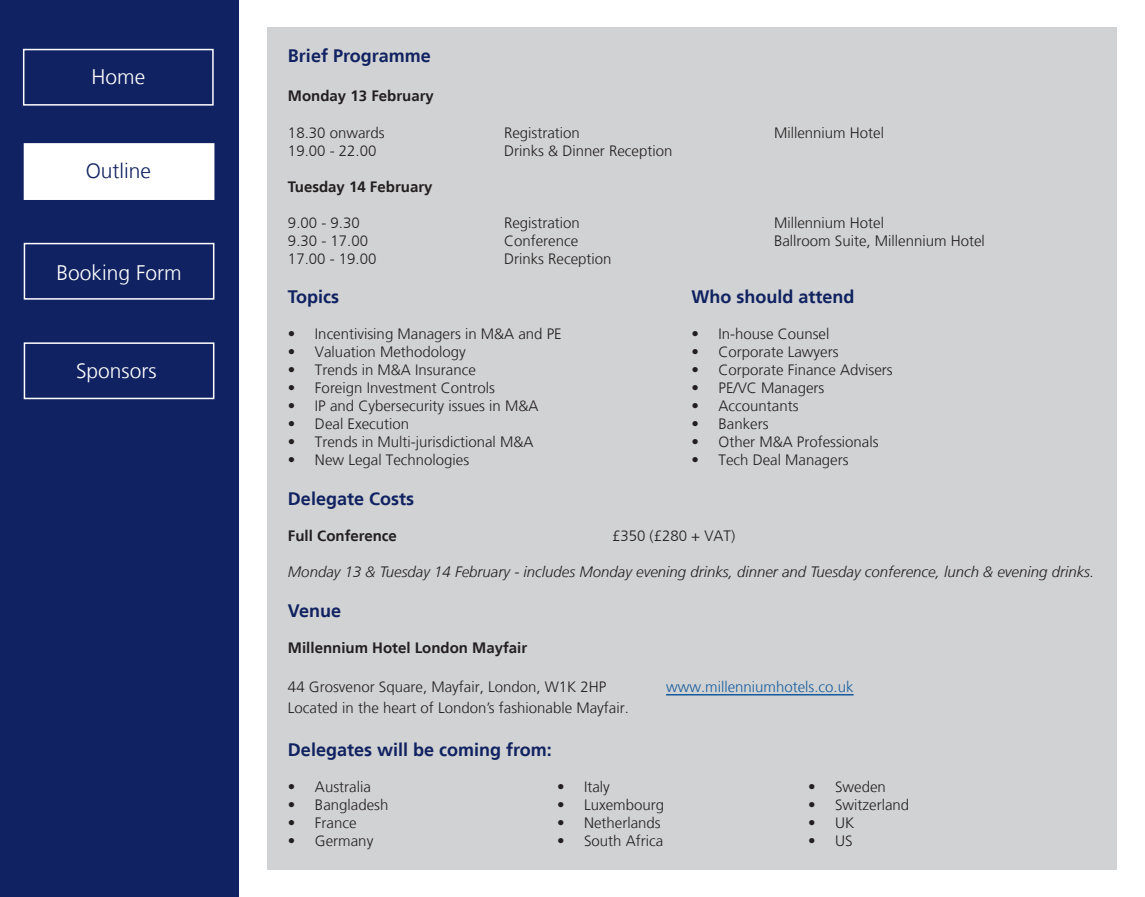
<style>
.page{position:relative;width:1145px;height:897px;background:#fff}
.page>*{position:absolute;margin:0;border:0;box-sizing:border-box;transform-origin:0 0}
.t1{font:300 21px "Frutiger LT";color:#fff}
.t2{font:300 21px "Frutiger LT";color:#102261}
.t3{font:700 18px "Frutiger LT";color:#102261}
.t4{font:300 15px "Frutiger LT";color:#231f20}
.t5{font:italic 300 15px "Frutiger LT";color:#231f20}
.t6{font:700 15px "Frutiger LT";color:#231f20}
.t7{font:300 15px "Frutiger LT";color:#175d9e}
</style>
<div class="page">
<div style="left:0;top:0;width:238px;height:896px;background:#102261"></div>
<div style="left:23px;top:49px;width:191px;height:57px;background:#102261;border:2px solid #fff"></div>
<div style="left:24px;top:143px;width:190px;height:57px;background:#fff;border:2px solid #fff"></div>
<div style="left:24px;top:243px;width:190px;height:56px;background:#102261;border:2px solid #fff"></div>
<div style="left:267px;top:27px;width:849px;height:842px;background:#d1d2d3"></div>
<hr style="left:666px;top:694px;width:187px;height:1px;background:#175d9e">
<div style="left:24px;top:342px;width:190px;height:57px;background:#102261;border:2px solid #fff"></div>
<p class="t1" style="left:91px;top:65px;width:55px">Home</p>
<p class="t2" style="left:86px;top:159px;width:67px">Outline</p>
<p class="t1" style="left:57px;top:261px;width:126px">Booking Form</p>
<p class="t1" style="left:76px;top:358px;width:82px">Sponsors</p>
<p class="t3" style="left:288px;top:45px;width:144px">Brief Programme</p>
<p class="t6" style="left:288px;top:87px;width:147px">Monday 13 February</p>
<p class="t4" style="left:288px;top:124px;width:98px">18.30 onwards</p>
<p class="t4" style="left:504px;top:124px;width:77px">Registration</p>
<p class="t4" style="left:774px;top:124px;width:112px">Millennium Hotel</p>
<p class="t4" style="left:288px;top:142px;width:90px">19.00 - 22.00</p>
<p class="t4" style="left:504px;top:142px;width:170px">Drinks &amp; Dinner Reception</p>
<p class="t6" style="left:288px;top:177px;width:146px">Tuesday 14 February</p>
<p class="t4" style="left:288px;top:214px;width:73px">9.00 - 9.30</p>
<p class="t4" style="left:504px;top:214px;width:77px">Registration</p>
<p class="t4" style="left:774px;top:214px;width:112px">Millennium Hotel</p>
<p class="t4" style="left:288px;top:232px;width:82px">9.30 - 17.00</p>
<p class="t4" style="left:504px;top:232px;width:76px">Conference</p>
<p class="t4" style="left:774px;top:232px;width:212px">Ballroom Suite, Millennium Hotel</p>
<p class="t4" style="left:288px;top:250px;width:90px">17.00 - 19.00</p>
<p class="t4" style="left:504px;top:250px;width:109px">Drinks Reception</p>
<p class="t3" style="left:288px;top:286px;width:52px">Topics</p>
<p class="t4" style="left:288px;top:325px;width:275px">• Incentivising Managers in M&amp;A and PE</p>
<p class="t4" style="left:288px;top:343px;width:179px">• Valuation Methodology</p>
<p class="t4" style="left:288px;top:361px;width:189px">• Trends in M&amp;A Insurance</p>
<p class="t4" style="left:288px;top:379px;width:209px">• Foreign Investment Controls</p>
<p class="t4" style="left:288px;top:397px;width:252px">• IP and Cybersecurity issues in M&amp;A</p>
<p class="t4" style="left:288px;top:415px;width:123px">• Deal Execution</p>
<p class="t4" style="left:288px;top:433px;width:247px">• Trends in Multi-jurisdictional M&amp;A</p>
<p class="t4" style="left:288px;top:451px;width:183px">• New Legal Technologies</p>
<p class="t3" style="left:288px;top:488px;width:128px">Delegate Costs</p>
<p class="t6" style="left:288px;top:527px;width:110px">Full Conference</p>
<p class="t4" style="left:612px;top:527px;width:125px">£350 (£280 + VAT)</p>
<p class="t5" style="left:288px;top:563px;width:808px">Monday 13 &amp; Tuesday 14 February - includes Monday evening drinks, dinner and Tuesday conference, lunch &amp; evening drinks.</p>
<p class="t3" style="left:288px;top:599px;width:55px">Venue</p>
<p class="t6" style="left:288px;top:638px;width:241px">Millennium Hotel London Mayfair</p>
<p class="t4" style="left:288px;top:678px;width:320px">44 Grosvenor Square, Mayfair, London, W1K 2HP</p>
<p class="t7" style="left:666px;top:678px;width:189px">www.millenniumhotels.co.uk</p>
<p class="t4" style="left:288px;top:699px;width:342px">Located in the heart of London’s fashionable Mayfair.</p>
<p class="t3" style="left:288px;top:739px;width:265px">Delegates will be coming from:</p>
<p class="t4" style="left:288px;top:778px;width:84px">• Australia</p>
<p class="t4" style="left:288px;top:796px;width:102px">• Bangladesh</p>
<p class="t4" style="left:288px;top:814px;width:70px">• France</p>
<p class="t4" style="left:288px;top:832px;width:87px">• Germany</p>
<p class="t3" style="left:691px;top:286px;width:165px">Who should attend</p>
<p class="t4" style="left:691px;top:325px;width:139px">• In-house Counsel</p>
<p class="t4" style="left:691px;top:343px;width:148px">• Corporate Lawyers</p>
<p class="t4" style="left:691px;top:361px;width:203px">• Corporate Finance Advisers</p>
<p class="t4" style="left:691px;top:379px;width:134px">• PE/VC Managers</p>
<p class="t4" style="left:691px;top:397px;width:109px">• Accountants</p>
<p class="t4" style="left:691px;top:415px;width:79px">• Bankers</p>
<p class="t4" style="left:691px;top:433px;width:189px">• Other M&amp;A Professionals</p>
<p class="t4" style="left:691px;top:451px;width:159px">• Tech Deal Managers</p>
<p class="t4" style="left:557px;top:777px;width:54px">• Italy</p>
<p class="t4" style="left:557px;top:795px;width:109px">• Luxembourg</p>
<p class="t4" style="left:557px;top:813px;width:105px">• Netherlands</p>
<p class="t4" style="left:557px;top:831px;width:108px">• South Africa</p>
<p class="t4" style="left:808px;top:777px;width:79px">• Sweden</p>
<p class="t4" style="left:808px;top:795px;width:103px">• Switzerland</p>
<p class="t4" style="left:808px;top:813px;width:48px">• UK</p>
<p class="t4" style="left:808px;top:831px;width:46px">• US</p>
</div>
